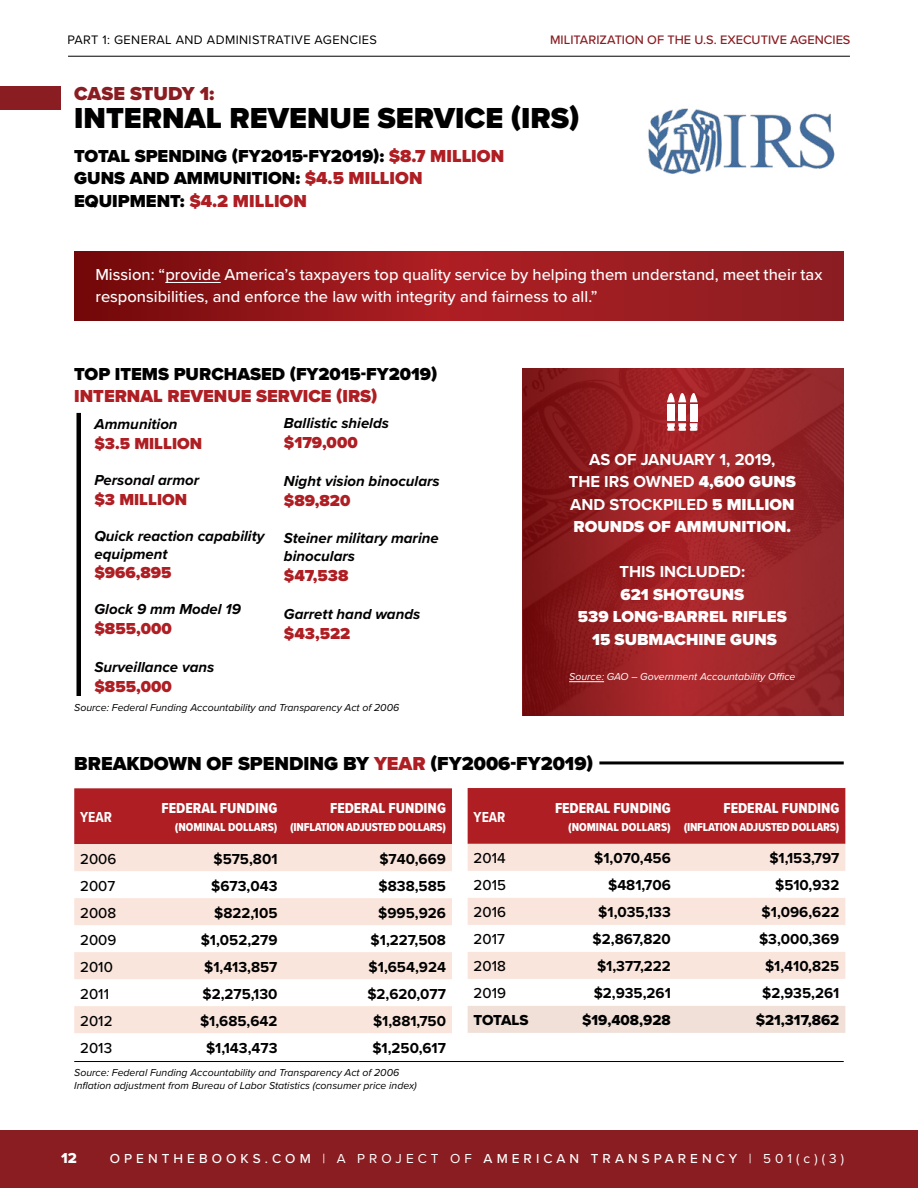
<style>
.page{position:relative;width:918px;height:1188px;background:#fff}
.page>*{position:absolute;margin:0;border:0;box-sizing:border-box;transform-origin:0 0}
.t1{font:900 30px "Proxima Nova";color:#000}
.t2{font:900 19.5px "Proxima Nova";color:#000}
.t3{font:900 19.5px "Proxima Nova";color:#8a1d22}
.t4{font:900 18px/22.5px "Proxima Nova";color:#000}
.t5{font:900 18px "Proxima Nova";color:#ae1e23}
.t6{font:500 16.5px/22.5px "Proxima Nova";color:#fff}
.t7{font:700 16.5px/22.5px "Proxima Nova";color:#fff;text-align:center}
.t8{font:900 16.5px "Proxima Nova";color:#ae1e23}
.t9{font:900 16.5px/22.5px "Proxima Nova";color:#fff;text-align:center}
.t10{font:700 15px "Proxima Nova";color:#000}
.t11{font:italic 700 15px/18px "Proxima Nova";color:#000}
.t12{font:15px "Proxima Nova Cond Extrabld";color:#fff}
.t13{font:500 15px "Proxima Nova";color:#000}
.t14{font:15px "Proxima Nova Extrabld";color:#000}
.t15{font:700 15px "Proxima Nova Cond";color:#fff}
.t16{font:15px "Proxima Nova Extrabld";color:#fff}
.t17{font:500 13.5px "Proxima Nova";letter-spacing:.3em;color:#fff}
.t18{font:500 12.75px "Proxima Nova";color:#8a1d22}
.t19{font:12.75px "Proxima Nova";letter-spacing:.03em;color:#000}
.t20{font:12px "Proxima Nova Cond Extrabld";letter-spacing:-.02em;color:#fff}
.t21{font:12px "Proxima Nova Cond Extrabld";color:#fff}
.t22{font:italic 10.5px/12.6px "Proxima Nova";color:#000}
.t23{font:italic 10.5px "Proxima Nova";color:#fff}
.s1{color:#ae1e23}
.s2{font-weight:900}
.s3{font-weight:400}
</style>
<div class="page">
<div style="left:0;top:1130px;width:918px;height:58px;background:#8a1d22"></div>
<hr style="left:68px;top:56px;width:782px;height:1px;background:#000">
<div style="left:0;top:86px;width:60px;height:24px;background:#8a1d22"></div>
<svg style="left:74px;top:252px;width:770px;height:69px;background:#95191c"></svg>
<hr style="left:165px;top:282px;width:56px;height:1px;background:#fff">
<img style="left:648px;top:108px;width:187px;height:66px">
<div style="left:76px;top:413px;width:5px;height:283px;background:#000"></div>
<div style="left:74px;top:788px;width:378px;height:56px;background:#ae1e23"></div>
<svg style="left:74px;top:844px;width:378px;height:189px;fill:#fae5dc"></svg>
<div style="left:468px;top:788px;width:377px;height:56px;background:#ae1e23"></div>
<svg style="left:468px;top:844px;width:377px;height:135px;fill:#fae5dc"></svg>
<div style="left:468px;top:1006px;width:377px;height:27px;background:#f1e0d7"></div>
<hr style="left:599px;top:761px;width:245px;height:3px;background:#000">
<svg style="left:523px;top:368px;width:321px;height:348px;background:#952024"></svg>
<hr style="left:569px;top:681px;width:35px;height:1px;background:#fff">
<div style="left:690px;top:404px;width:7px;height:17px;background:#fff"></div>
<div style="left:667px;top:404px;width:8px;height:17px;background:#fff"></div>
<div style="left:679px;top:404px;width:7px;height:17px;background:#fff"></div>
<svg style="left:667px;top:423px;width:30px;height:8px"></svg>
<svg style="left:667px;top:393px;width:30px;height:9px"></svg>
<hr style="left:74px;top:1061px;width:770px;height:1px;background:#000">
<p class="t19" style="left:68px;top:30px;width:311px">PART 1: GENERAL AND ADMINISTRATIVE AGENCIES</p>
<p class="t18" style="left:550px;top:30px;width:302px">MILITARIZATION OF THE U.S. EXECUTIVE AGENCIES</p>
<h2 class="t3" style="left:74px;top:79px;width:142px">CASE STUDY 1:</h2>
<h1 class="t1" style="left:74px;top:96px;width:507px">INTERNAL REVENUE SERVICE (IRS)</h1>
<p class="t4" style="left:74px;top:144px;width:431px">TOTAL SPENDING (FY2015-FY2019): <span class="s1">$8.7 MILLION<br></span>GUNS AND AMMUNITION: <span class="s1">$4.5 MILLION<br></span>EQUIPMENT: <span class="s1">$4.2 MILLION</span></p>
<p class="t6" style="left:95px;top:263px;width:729px">Mission: “provide America’s taxpayers top quality service by helping them understand, meet their tax responsibilities, and enforce the law with integrity and fairness to all.”</p>
<p class="t4" style="left:74px;top:362px;width:365px">TOP ITEMS PURCHASED (FY2015-FY2019)</p>
<p class="t5" style="left:74px;top:383px;width:305px">INTERNAL REVENUE SERVICE (IRS)</p>
<p class="t11" style="left:94px;top:415px;width:85px">Ammunition</p>
<p class="t8" style="left:94px;top:431px;width:109px">$3.5 MILLION</p>
<p class="t11" style="left:94px;top:471px;width:106px">Personal armor</p>
<p class="t8" style="left:94px;top:487px;width:94px">$3 MILLION</p>
<p class="t11" style="left:94px;top:526px;width:172px">Quick reaction capability equipment</p>
<p class="t8" style="left:94px;top:561px;width:79px">$966,895</p>
<p class="t11" style="left:94px;top:600px;width:148px">Glock 9 mm Model 19</p>
<p class="t8" style="left:94px;top:616px;width:79px">$855,000</p>
<p class="t11" style="left:94px;top:658px;width:121px">Surveillance vans</p>
<p class="t8" style="left:94px;top:674px;width:79px">$855,000</p>
<p class="t11" style="left:284px;top:414px;width:107px">Ballistic shields</p>
<p class="t8" style="left:284px;top:430px;width:75px">$179,000</p>
<p class="t11" style="left:284px;top:472px;width:157px">Night vision binoculars</p>
<p class="t8" style="left:284px;top:488px;width:68px">$89,820</p>
<p class="t11" style="left:284px;top:529px;width:156px">Steiner military marine binoculars</p>
<p class="t8" style="left:284px;top:563px;width:66px">$47,538</p>
<p class="t11" style="left:284px;top:605px;width:138px">Garrett hand wands</p>
<p class="t8" style="left:284px;top:621px;width:68px">$43,522</p>
<p class="t22" style="left:74px;top:701px;width:327px">Source: Federal Funding Accountability and Transparency Act of 2006</p>
<p class="t7" style="left:569px;top:448px;width:229px">AS OF JANUARY 1, 2019,<br>THE IRS OWNED <span class="s2">4,600 GUNS<br></span>AND STOCKPILED <span class="s2">5 MILLION<br>ROUNDS OF AMMUNITION.</span></p>
<p class="t7" style="left:619px;top:560px;width:127px">THIS INCLUDED:</p>
<p class="t9" style="left:578px;top:583px;width:210px">621 SHOTGUNS<br>539 LONG-BARREL RIFLES<br>15 SUBMACHINE GUNS</p>
<p class="t23" style="left:569px;top:669px;width:228px">Source: GAO – Government Accountability Office</p>
<h2 class="t2" style="left:74px;top:749px;width:521px">BREAKDOWN OF SPENDING BY <span class="s1">YEAR</span> (FY2006-FY2019)</h2>
<p class="t15" style="left:80px;top:806px;width:33px">YEAR</p>
<p class="t12" style="left:162px;top:797px;width:117px">FEDERAL FUNDING</p>
<p class="t21" style="left:175px;top:818px;width:104px">(NOMINAL DOLLARS)</p>
<p class="t12" style="left:330px;top:797px;width:117px">FEDERAL FUNDING</p>
<p class="t20" style="left:290px;top:818px;width:157px">(INFLATION ADJUSTED DOLLARS)</p>
<p class="t15" style="left:474px;top:806px;width:33px">YEAR</p>
<p class="t12" style="left:555px;top:797px;width:117px">FEDERAL FUNDING</p>
<p class="t21" style="left:568px;top:818px;width:104px">(NOMINAL DOLLARS)</p>
<p class="t12" style="left:723px;top:797px;width:117px">FEDERAL FUNDING</p>
<p class="t20" style="left:684px;top:818px;width:157px">(INFLATION ADJUSTED DOLLARS)</p>
<p class="t13" style="left:80px;top:847px;width:38px">2006</p>
<p class="t10" style="left:213px;top:847px;width:66px">$575,801</p>
<p class="t10" style="left:379px;top:847px;width:68px">$740,669</p>
<p class="t13" style="left:80px;top:874px;width:37px">2007</p>
<p class="t10" style="left:211px;top:874px;width:68px">$673,043</p>
<p class="t10" style="left:379px;top:874px;width:69px">$838,585</p>
<p class="t13" style="left:80px;top:901px;width:38px">2008</p>
<p class="t10" style="left:214px;top:901px;width:65px">$822,105</p>
<p class="t10" style="left:378px;top:901px;width:69px">$995,926</p>
<p class="t13" style="left:80px;top:928px;width:38px">2009</p>
<p class="t10" style="left:201px;top:928px;width:78px">$1,052,279</p>
<p class="t10" style="left:371px;top:928px;width:77px">$1,227,508</p>
<p class="t13" style="left:80px;top:955px;width:34px">2010</p>
<p class="t10" style="left:204px;top:955px;width:75px">$1,413,857</p>
<p class="t10" style="left:369px;top:955px;width:79px">$1,654,924</p>
<p class="t13" style="left:80px;top:982px;width:30px">2011</p>
<p class="t10" style="left:203px;top:982px;width:76px">$2,275,130</p>
<p class="t10" style="left:367px;top:982px;width:80px">$2,620,077</p>
<p class="t13" style="left:80px;top:1009px;width:34px">2012</p>
<p class="t10" style="left:200px;top:1009px;width:79px">$1,685,642</p>
<p class="t10" style="left:373px;top:1009px;width:74px">$1,881,750</p>
<p class="t13" style="left:80px;top:1036px;width:33px">2013</p>
<p class="t10" style="left:206px;top:1036px;width:73px">$1,143,473</p>
<p class="t10" style="left:372px;top:1036px;width:75px">$1,250,617</p>
<p class="t22" style="left:74px;top:1066px;width:344px">Source: Federal Funding Accountability and Transparency Act of 2006<br>Inflation adjustment from Bureau of Labor Statistics (consumer price index)</p>
<p class="t13" style="left:474px;top:847px;width:33px">2014</p>
<p class="t10" style="left:594px;top:847px;width:78px">$1,070,456</p>
<p class="t10" style="left:769px;top:847px;width:72px">$1,153,797</p>
<p class="t13" style="left:474px;top:874px;width:34px">2015</p>
<p class="t10" style="left:608px;top:874px;width:64px">$481,706</p>
<p class="t10" style="left:775px;top:874px;width:66px">$510,932</p>
<p class="t13" style="left:474px;top:901px;width:34px">2016</p>
<p class="t10" style="left:598px;top:901px;width:74px">$1,035,133</p>
<p class="t10" style="left:762px;top:901px;width:79px">$1,096,622</p>
<p class="t13" style="left:474px;top:928px;width:33px">2017</p>
<p class="t10" style="left:593px;top:928px;width:80px">$2,867,820</p>
<p class="t10" style="left:759px;top:928px;width:82px">$3,000,369</p>
<p class="t13" style="left:474px;top:955px;width:34px">2018</p>
<p class="t10" style="left:597px;top:955px;width:75px">$1,377,222</p>
<p class="t10" style="left:765px;top:955px;width:76px">$1,410,825</p>
<p class="t13" style="left:474px;top:982px;width:34px">2019</p>
<p class="t10" style="left:594px;top:982px;width:79px">$2,935,261</p>
<p class="t10" style="left:762px;top:982px;width:79px">$2,935,261</p>
<p class="t14" style="left:474px;top:1009px;width:57px">TOTALS</p>
<p class="t14" style="left:582px;top:1009px;width:90px">$19,408,928</p>
<p class="t14" style="left:756px;top:1009px;width:85px">$21,317,862</p>
<p class="t16" style="left:61px;top:1147px;width:17px">12</p>
<p class="t17" style="left:110px;top:1149px;width:736px">OPENTHEBOOKS.COM <span class="s3">| A PROJECT OF</span> AMERICAN TRANSPARENCY <span class="s3">| 501(c)(3)</span></p>
</div>
